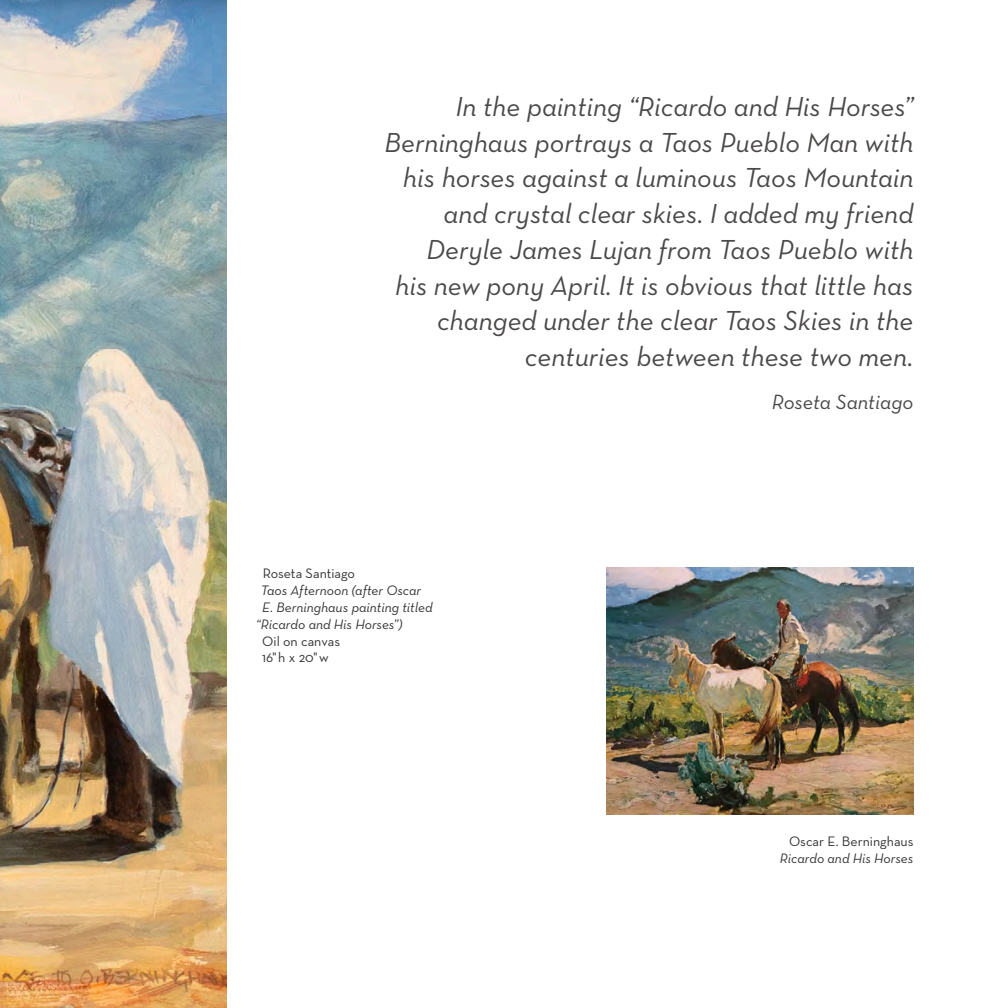
<style>
.page{position:relative;width:1008px;height:1008px;background:#fff}
.page>*{position:absolute;margin:0;border:0;box-sizing:border-box;transform-origin:0 0}
.t1{font:italic 28px/35.7px "Neutra Text";color:#4b4948;text-align:right}
.t2{font:italic 21px "Neutra Text";color:#4b4948}
.t3{font:italic 14px "Neutra Text";color:#353434}
.t4{font:14px "Neutra Text";color:#353434}
</style>
<div class="page">
<img style="left:0;top:0;width:227px;height:1008px">
<img style="left:607px;top:568px;width:307px;height:246px">
<p class="t1" style="left:384px;top:88px;width:531px">In the painting “Ricardo and His Horses” Berninghaus portrays a Taos Pueblo Man with his horses against a luminous Taos Mountain and crystal clear skies. I added my friend Deryle James Lujan from Taos Pueblo with<br>his new pony April. It is obvious that little has changed under the clear Taos Skies in the centuries between these two men.</p>
<p class="t2" style="left:772px;top:389px;width:143px">Roseta Santiago</p>
<p class="t4" style="left:263px;top:565px;width:94px">Roseta Santiago</p>
<p class="t3" style="left:261px;top:582px;width:162px">Taos Afternoon (after Oscar</p>
<p class="t3" style="left:262px;top:599px;width:172px">E. Berninghaus painting titled</p>
<p class="t3" style="left:256px;top:616px;width:148px">“Ricardo and His Horses”)</p>
<p class="t4" style="left:262px;top:632px;width:79px">Oil on canvas</p>
<p class="t4" style="left:262px;top:649px;width:68px">16"h x 20"w</p>
<p class="t4" style="left:789px;top:833px;width:126px">Oscar E. Berninghaus</p>
<p class="t3" style="left:780px;top:849px;width:135px">Ricardo and His Horses</p>
</div>
